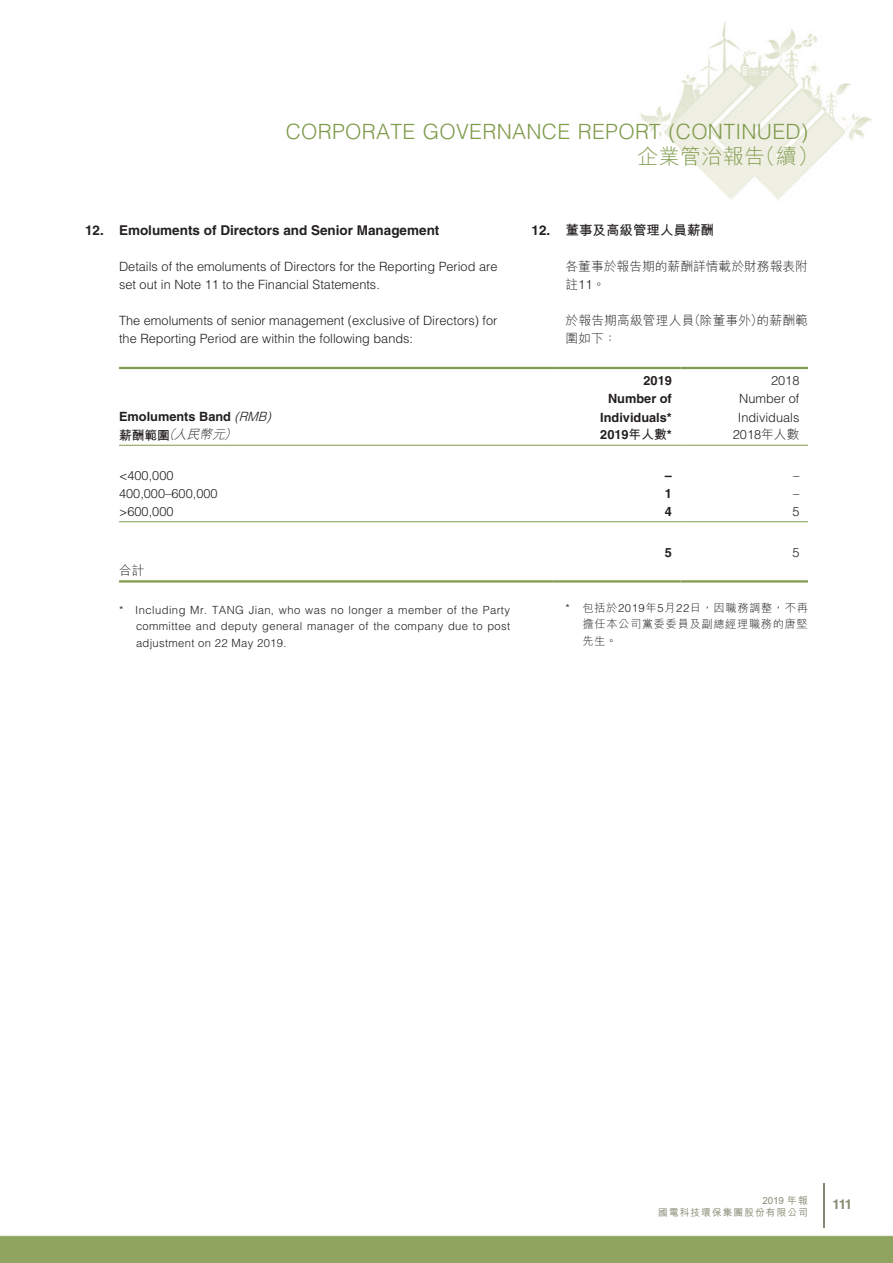
<style>
.page{position:relative;width:893px;height:1263px;background:#fff}
.page>*{position:absolute;margin:0;border:0;box-sizing:border-box;transform-origin:0 0}
.t1{font:300 21px "Helvetica LT Std";letter-spacing:.015em;color:#809b4c}
.t2{font:300 21px "M Hei HK";letter-spacing:.015em;color:#809b4c}
.t3{font:700 13.5px "Helvetica LT Std";color:#231f20}
.t4{font:700 13.5px "M Hei HK";color:#231f20}
.t5{font:700 13.5px "Helvetica LT Std";color:#848b72}
.t6{font:300 12.75px/18px "Helvetica LT Std";color:#231f20}
.t7{font:700 12.75px/18px "Helvetica LT Std";color:#231f20;text-align:right}
.t8{font:300 12.75px/18px "M Hei HK";color:#231f20}
.t9{font:italic 300 12.75px "M Hei HK";color:#231f20}
.t10{font:300 11.25px/16.5px "Helvetica LT Std";letter-spacing:.03em;color:#231f20;text-align:justify}
.t11{font:300 11.25px/16.5px "M Hei HK";letter-spacing:.055em;color:#231f20;text-align:justify}
.t12{font:500 9.75px/12px "M Hei HK";letter-spacing:.105em;color:#848b72;text-align:right}
.s1{font-weight:300;font-style:italic}
.s2{font-family:"Helvetica LT Std"}
.s3{font-weight:700;font-style:normal}
.s4{font-family:"M Hei HK"}
</style>
<div class="page">
<img style="left:0;top:22px;width:893px;height:1241px">
<hr style="left:824px;top:1183px;width:1px;height:44px;background:#848b72">
<hr style="left:119px;top:367px;width:434px;height:2px;background:#809b4c">
<hr style="left:553px;top:367px;width:127px;height:2px;background:#809b4c">
<hr style="left:680px;top:367px;width:128px;height:2px;background:#809b4c">
<hr style="left:119px;top:445px;width:434px;height:1px;background:#809b4c">
<hr style="left:553px;top:445px;width:127px;height:1px;background:#809b4c">
<hr style="left:680px;top:445px;width:128px;height:1px;background:#809b4c">
<hr style="left:119px;top:521px;width:434px;height:1px;background:#809b4c">
<hr style="left:553px;top:521px;width:127px;height:1px;background:#809b4c">
<hr style="left:680px;top:521px;width:128px;height:1px;background:#809b4c">
<hr style="left:119px;top:580px;width:434px;height:2px;background:#809b4c">
<hr style="left:553px;top:580px;width:127px;height:2px;background:#809b4c">
<hr style="left:680px;top:580px;width:128px;height:2px;background:#809b4c">
<h1 class="t1" style="left:286px;top:118px;width:524px">CORPORATE GOVERNANCE REPORT (CONTINUED)</h1>
<h1 class="t2" style="left:638px;top:145px;width:182px">企業管治報告（續）</h1>
<p class="t3" style="left:85px;top:222px;width:356px">12. Emoluments of Directors and Senior Management</p>
<p class="t6" style="left:119px;top:257px;width:380px">Details of the emoluments of Directors for the Reporting Period are set out in Note 11 to the Financial Statements.</p>
<p class="t6" style="left:119px;top:311px;width:380px">The emoluments of senior management (exclusive of Directors) for the Reporting Period are within the following bands:</p>
<p class="t7" style="left:119px;top:408px;width:157px">Emoluments Band <span class="s1">(RMB)</span></p>
<p class="t4" style="left:531px;top:220px;width:184px"><span class="s2">12.</span> 董事及高級管理人員薪酬</p>
<p class="t8" style="left:566px;top:257px;width:244px">各董事於報告期的薪酬詳情載於財務報表附註<span class="s2">11</span>。</p>
<p class="t8" style="left:566px;top:311px;width:244px">於報告期高級管理人員（除董事外）的薪酬範圍如下：</p>
<p class="t7" style="left:600px;top:372px;width:73px">2019<br>Number of<br>Individuals*</p>
<p class="t6" style="left:738px;top:372px;width:63px;text-align:justify;text-indent:33px">2018<br>Number of Individuals</p>
<p class="t9" style="left:119px;top:428px;width:122px"><span class="s3">薪酬範圍</span>（人民幣元）</p>
<p class="t7" style="left:600px;top:426px;width:73px">2019<span class="s4">年人數</span>*</p>
<p class="t6" style="left:733px;top:426px;width:68px">2018<span class="s4">年人數</span></p>
<p class="t6" style="left:119px;top:466px;width:56px">&lt;400,000</p>
<p class="t7" style="left:665px;top:466px;width:9px">–</p>
<p class="t6" style="left:793px;top:466px;width:8px">–</p>
<p class="t6" style="left:119px;top:484px;width:100px">400,000–600,000</p>
<p class="t7" style="left:665px;top:484px;width:9px">1</p>
<p class="t6" style="left:793px;top:484px;width:8px">–</p>
<p class="t6" style="left:119px;top:502px;width:56px">&gt;600,000</p>
<p class="t7" style="left:665px;top:502px;width:9px">4</p>
<p class="t6" style="left:792px;top:502px;width:9px">5</p>
<p class="t7" style="left:665px;top:543px;width:9px">5</p>
<p class="t6" style="left:792px;top:543px;width:9px">5</p>
<p class="t8" style="left:119px;top:561px;width:27px">合計</p>
<p class="t10" style="left:136px;top:601px;width:376px;text-indent:-17px">* Including Mr. TANG Jian, who was no longer a member of the Party committee and deputy general manager of the company due to post adjustment on 22 May 2019.</p>
<p class="t11" style="left:583px;top:599px;width:227px;text-indent:-17px"><span class="s2">*</span> 包括於<span class="s2">2019</span>年<span class="s2">5</span>月<span class="s2">22</span>日，因職務調整，不再擔任本公司黨委委員及副總經理職務的唐堅先生。</p>
<p class="t12" style="left:658px;top:1193px;width:151px">2019 年報<br>國電科技環保集團股份有限公司</p>
<p class="t5" style="left:832px;top:1196px;width:21px">111</p>
</div>
